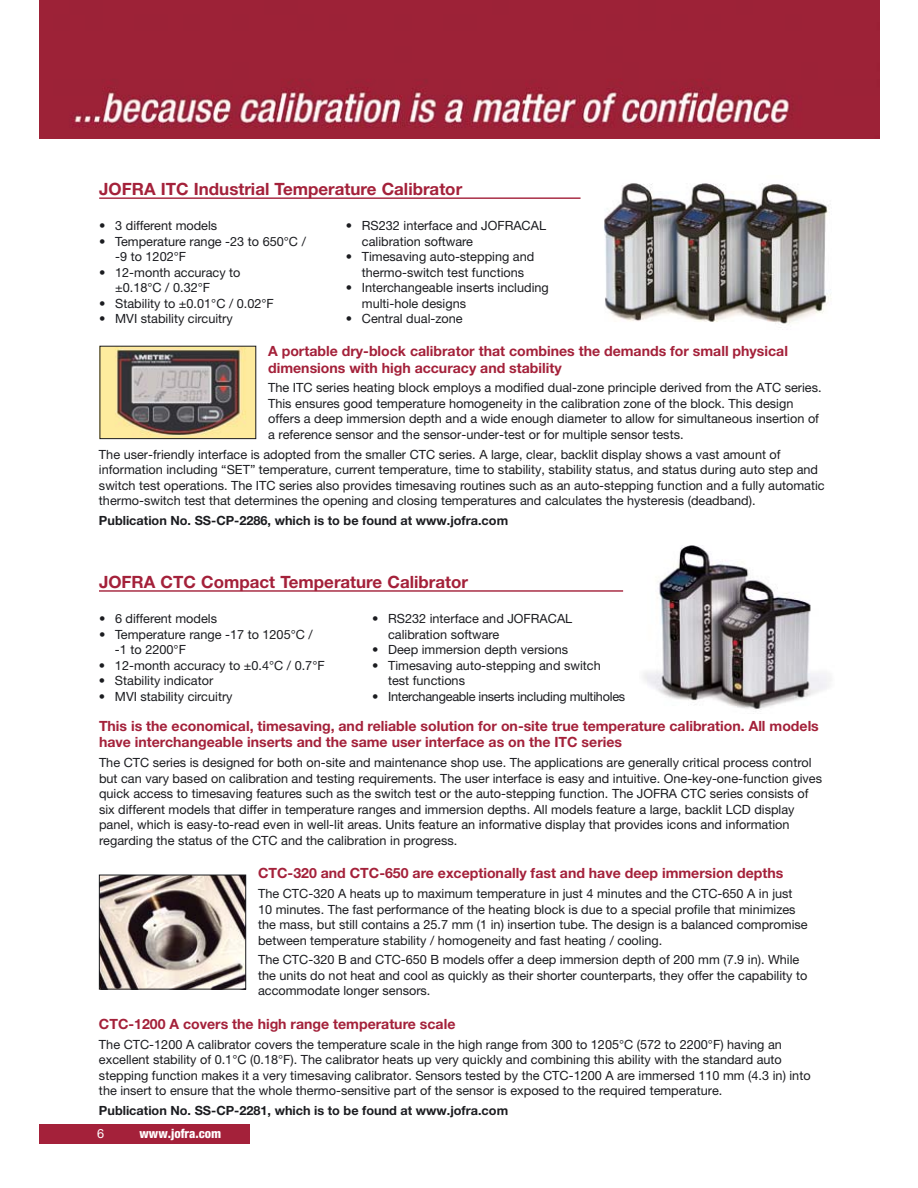
<style>
.page{position:relative;width:918px;height:1188px;background:#fff}
.page>*{position:absolute;margin:0;border:0;box-sizing:border-box;transform-origin:0 0}
.t1{font:700 16.95px "Helvetica Neue";color:#a4213a}
.t2{font:700 14.1px/17px "Helvetica Neue";color:#a4213a}
.t3{font:12.75px/15.5px "Helvetica Neue";color:#1b1c20}
.t4{font:700 12.75px "Helvetica Neue";color:#1b1c20}
.t5{font:12.75px "Helvetica Neue";letter-spacing:-.02em;color:#1b1c20}
.t6{font:800 condensed 12.75px "Helvetica Neue";color:#fff}
.t7{font:12.75px "Helvetica Neue";color:#fff}
</style>
<div class="page">
<div style="left:39px;top:1124px;width:211px;height:20px;background:#a4213a"></div>
<img style="left:39px;top:0;width:840px;height:138px">
<img style="left:643px;top:545px;width:188px;height:165px">
<hr style="left:99px;top:590px;width:524px;height:2px;background:#a4213a">
<img style="left:101px;top:877px;width:143px;height:111px">
<div style="left:99px;top:875px;width:147px;height:115px;border:1px solid #1b1c20"></div>
<hr style="left:99px;top:197px;width:482px;height:2px;background:#a4213a">
<img style="left:604px;top:183px;width:227px;height:142px">
<img style="left:102px;top:348px;width:152px;height:89px">
<div style="left:100px;top:346px;width:156px;height:93px;border:1px solid #1b1c20"></div>
<h1 class="t1" style="left:99px;top:183px;width:365px">JOFRA ITC Industrial Temperature Calibrator</h1>
<p class="t3" style="left:99px;top:219px;width:120px">• 3 different models</p>
<p class="t3" style="left:115px;top:235px;width:192px;text-indent:-16px">• Temperature range -23 to 650°C / -9 to 1202°F</p>
<p class="t3" style="left:115px;top:266px;width:127px;text-indent:-16px">• 12-month accuracy to ±0.18°C / 0.32°F</p>
<p class="t3" style="left:99px;top:297px;width:176px">• Stability to ±0.01°C / 0.02°F</p>
<p class="t3" style="left:99px;top:312px;width:135px">• MVI stability circuitry</p>
<p class="t3" style="left:362px;top:219px;width:186px;text-indent:-16px">• RS232 interface and JOFRACAL calibration software</p>
<p class="t3" style="left:346px;top:250px;width:190px;text-align:center">• Timesaving auto-stepping and thermo-switch test functions</p>
<p class="t3" style="left:362px;top:281px;width:189px;text-indent:-16px">• Interchangeable inserts including multi-hole designs</p>
<p class="t3" style="left:346px;top:312px;width:118px">• Central dual-zone</p>
<p class="t2" style="left:268px;top:344px;width:521px">A portable dry-block calibrator that combines the demands for small physical dimensions with high accuracy and stability</p>
<p class="t3" style="left:268px;top:381px;width:555px">The ITC series heating block employs a modified dual-zone principle derived from the ATC series.<br>This ensures good temperature homogeneity in the calibration zone of the block. This design offers a deep immersion depth and a wide enough diameter to allow for simultaneous insertion of a reference sensor and the sensor-under-test or for multiple sensor tests.</p>
<p class="t3" style="left:99px;top:448px;width:727px">The user-friendly interface is adopted from the smaller CTC series. A large, clear, backlit display shows a vast amount of information including “SET” temperature, current temperature, time to stability, stability status, and status during auto step and switch test operations. The ITC series also provides timesaving routines such as an auto-stepping function and a fully automatic thermo-switch test that determines the opening and closing temperatures and calculates the hysteresis (deadband).</p>
<p class="t4" style="left:99px;top:516px;width:411px">Publication No. SS-CP-2286, which is to be found at www.jofra.com</p>
<h1 class="t1" style="left:99px;top:576px;width:371px">JOFRA CTC Compact Temperature Calibrator</h1>
<p class="t3" style="left:99px;top:612px;width:120px">• 6 different models</p>
<p class="t3" style="left:115px;top:628px;width:199px;text-indent:-16px">• Temperature range -17 to 1205°C / -1 to 2200°F</p>
<p class="t3" style="left:99px;top:659px;width:227px">• 12-month accuracy to ±0.4°C / 0.7°F</p>
<p class="t3" style="left:99px;top:674px;width:116px">• Stability indicator</p>
<p class="t3" style="left:99px;top:690px;width:135px">• MVI stability circuitry</p>
<p class="t3" style="left:388px;top:612px;width:186px;text-indent:-16px">• RS232 interface and JOFRACAL calibration software</p>
<p class="t3" style="left:372px;top:643px;width:197px">• Deep immersion depth versions</p>
<p class="t3" style="left:388px;top:659px;width:214px;text-indent:-16px">• Timesaving auto-stepping and switch test functions</p>
<p class="t5" style="left:372px;top:692px;width:255px">• Interchangeable inserts including multiholes</p>
<p class="t2" style="left:99px;top:718px;width:721px">This is the economical, timesaving, and reliable solution for on-site true temperature calibration. All models have interchangeable inserts and the same user interface as on the ITC series</p>
<p class="t3" style="left:99px;top:756px;width:725px">The CTC series is designed for both on-site and maintenance shop use. The applications are generally critical process control but can vary based on calibration and testing requirements. The user interface is easy and intuitive. One-key-one-function gives quick access to timesaving features such as the switch test or the auto-stepping function. The JOFRA CTC series consists of six different models that differ in temperature ranges and immersion depths. All models feature a large, backlit LCD display panel, which is easy-to-read even in well-lit areas. Units feature an informative display that provides icons and information regarding the status of the CTC and the calibration in progress.</p>
<p class="t2" style="left:258px;top:866px;width:527px">CTC-320 and CTC-650 are exceptionally fast and have deep immersion depths</p>
<p class="t3" style="left:258px;top:887px;width:551px">The CTC-320 A heats up to maximum temperature in just 4 minutes and the CTC-650 A in just 10 minutes. The fast performance of the heating block is due to a special profile that minimizes the mass, but still contains a 25.7 mm (1 in) insertion tube. The design is a balanced compromise between temperature stability / homogeneity and fast heating / cooling.</p>
<p class="t3" style="left:258px;top:953px;width:551px">The CTC-320 B and CTC-650 B models offer a deep immersion depth of 200 mm (7.9 in). While the units do not heat and cool as quickly as their shorter counterparts, they offer the capability to accommodate longer sensors.</p>
<p class="t2" style="left:99px;top:1017px;width:358px">CTC-1200 A covers the high range temperature scale</p>
<p class="t3" style="left:99px;top:1037px;width:713px">The CTC-1200 A calibrator covers the temperature scale in the high range from 300 to 1205°C (572 to 2200°F) having an excellent stability of 0.1°C (0.18°F). The calibrator heats up very quickly and combining this ability with the standard auto stepping function makes it a very timesaving calibrator. Sensors tested by the CTC-1200 A are immersed 110 mm (4.3 in) into the insert to ensure that the whole thermo-sensitive part of the sensor is exposed to the required temperature.</p>
<p class="t4" style="left:99px;top:1105px;width:411px">Publication No. SS-CP-2281, which is to be found at www.jofra.com</p>
<p class="t7" style="left:97px;top:1129px;width:9px">6</p>
<p class="t6" style="left:140px;top:1129px;width:83px">www.jofra.com</p>
</div>
